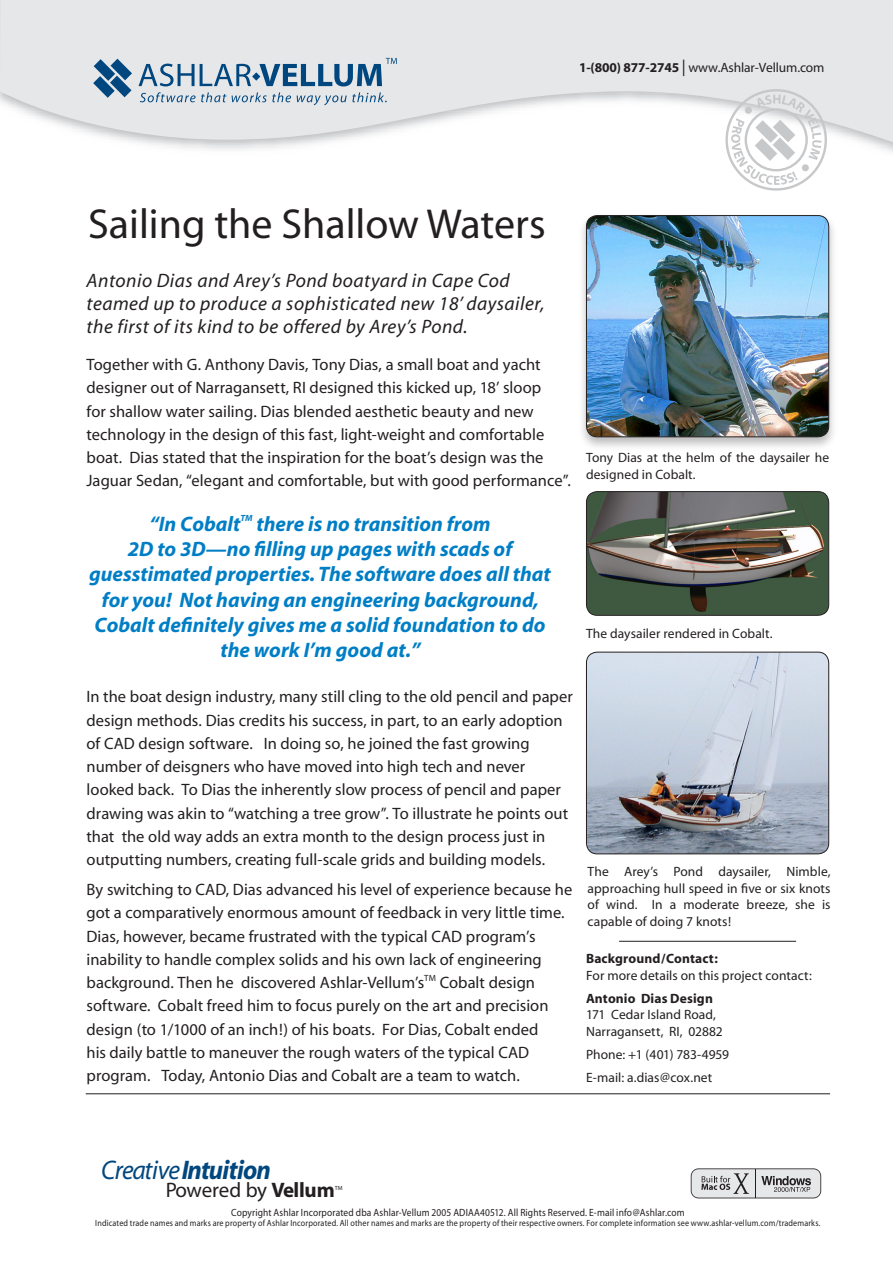
<style>
.page{position:relative;width:893px;height:1263px;background:#fff}
.page>*{position:absolute;margin:0;border:0;box-sizing:border-box;transform-origin:0 0}
.healine{font:42px "Myriad";color:#231f20}
.t1{font:italic 700 27px "Myriad";letter-spacing:-.03em;color:#00477f;scale:.95 1}
.pull_quote{font:italic 700 21px/25.2px "Myriad";color:#007ec5;text-align:center}
.t2{font:21px "Myriad";letter-spacing:-.02em;color:#231f20}
.Romance{font:italic 19.5px/23.2px "Myriad";letter-spacing:.025em;color:#231f20}
.body{font:16.5px/23.2px "Myriad";color:#231f20}
.caption_contact_info{font:13.5px/16.5px "Myriad";letter-spacing:.005em;color:#231f20}
.caption_contact_info-2{font:10.5px "Myriad";letter-spacing:.015em;color:#231f20;scale:.9 1}
.caption_contact_info-3{font:9px "Myriad";letter-spacing:.02em;color:#231f20;scale:.9 1}
.body-2{font:9px "Myriad";color:#231f20}
.pull_quote-2{font:italic 700 9px "Myriad";color:#007ec5}
.t3{font:6px "Myriad";color:#231f20}
.s1{font-weight:700}
.s2{font-size:16.5px}
.s3{font-family:"Myriad Pro"}
.s4{font-weight:400}
</style>
<div class="page">
<svg style="left:0;top:0;width:893px;height:152px;fill:#e6e7e9"></svg>
<svg style="left:725px;top:89px;width:102px;height:102px"></svg>
<div style="left:745px;top:107px;width:7px;height:7px;background:#c7c8ca;border-radius:50%"></div>
<div style="left:802px;top:164px;width:7px;height:7px;background:#c7c8ca;border-radius:50%"></div>
<svg style="left:140px;top:92px;width:151px;height:10px;background:#b4c4d2"></svg>
<svg style="left:297px;top:92px;width:90px;height:13px"></svg>
<svg style="left:93px;top:59px;width:39px;height:39px;background:#6a91b0"></svg>
<svg style="left:139px;top:58px;width:258px;height:28px;background:#9fb6c8"></svg>
<svg style="left:691px;top:1168px;width:130px;height:30px;background:#c2c2c4"></svg>
<div style="left:577px;top:212px;width:261px;height:239px;background:#231f20;opacity:.3"></div>
<img style="left:586px;top:216px;width:243px;height:221px;border-radius:11px">
<div style="left:586px;top:215px;width:243px;height:222px;border:1px solid #231f20;border-radius:11px"></div>
<img style="left:586px;top:492px;width:243px;height:123px;border-radius:11px">
<div style="left:586px;top:491px;width:243px;height:125px;border:1px solid #231f20;border-radius:11px"></div>
<img style="left:586px;top:652px;width:243px;height:202px;border-radius:11px">
<div style="left:586px;top:652px;width:243px;height:202px;border:1px solid #231f20;border-radius:11px"></div>
<hr style="left:619px;top:941px;width:177px;height:1px;background:#231f20">
<hr style="left:86px;top:1093px;width:744px;height:1px;background:#231f20">
<p class="caption_contact_info" style="left:579px;top:60px;width:247px"><span class="s1">1-(800) 877-2745</span> <span class="s2">|</span> www.Ashlar-Vellum.com</p>
<p class="healine" style="left:88px;top:203px;width:459px">Sailing the Shallow Waters</p>
<p class="Romance" style="left:87px;top:269px;width:459px">Antonio Dias and Arey’s Pond boatyard in Cape Cod teamed up to produce a sophisticated new 18’ daysailer, the first of its kind to be offered by Arey’s Pond.</p>
<p class="body" style="left:87px;top:354px;width:486px">Together with G. Anthony Davis, Tony Dias, a small boat and yacht designer out of Narragansett, RI designed this kicked up, 18’ sloop<br>for shallow water sailing. Dias blended aesthetic beauty and new technology in the design of this fast, light-weight and comfortable boat. Dias stated that the inspiration for the boat’s design was the Jaguar Sedan, “elegant and comfortable, but with good performance”.</p>
<p class="pull_quote" style="left:149px;top:512px;width:92px">“In Cobalt</p>
<p class="pull_quote-2" style="left:240px;top:513px;width:14px">TM</p>
<p class="pull_quote" style="left:256px;top:512px;width:236px">there is no transition from</p>
<p class="pull_quote" style="left:89px;top:537px;width:463px">2D to 3D—no filling up pages with scads of guesstimated properties. The software does all that for you! Not having an engineering background, Cobalt definitely gives me a solid foundation to do the work I’m good at.”</p>
<p class="caption_contact_info" style="left:586px;top:450px;width:245px">Tony Dias at the helm of the daysailer he designed in Cobalt.</p>
<p class="caption_contact_info" style="left:586px;top:626px;width:188px">The daysailer rendered in Cobalt.</p>
<p class="body" style="left:87px;top:686px;width:488px">In the boat design industry, many still cling to the old pencil and paper design methods. Dias credits his success, in part, to an early adoption of CAD design software. In doing so, he joined the fast growing number of deisgners who have moved into high tech and never looked back. To Dias the inherently slow process of pencil and paper drawing was akin to “watching a tree grow”. To illustrate he points out that the old way adds an extra month to the design process just in outputting numbers, creating full-scale grids and building models.</p>
<p class="body" style="left:87px;top:879px;width:487px">By switching to CAD, Dias advanced his level of experience because he got a comparatively enormous amount of feedback in very little time.<br>Dias, however, became frustrated with the typical CAD program’s inability to handle complex solids and his own lack of engineering background. Then he discovered Ashlar-Vellum’s</p>
<p class="body-2" style="left:424px;top:973px;width:13px">TM</p>
<p class="body" style="left:87px;top:972px;width:464px;text-indent:353px">Cobalt design software. Cobalt freed him to focus purely on the art and precision design (to 1/1000 of an inch!) of his boats. For Dias, Cobalt ended his daily battle to maneuver the rough waters of the typical CAD program. Today, Antonio Dias and Cobalt are a team to watch.</p>
<p class="caption_contact_info" style="left:588px;top:864px;width:245px;text-align:justify">The Arey’s Pond daysailer, Nimble, approaching hull speed in five or six knots of wind. In a moderate breeze, she is capable of doing 7 knots!</p>
<p class="caption_contact_info" style="left:586px;top:951px;width:227px"><span class="s1">Background/Contact:<br></span>For more details on this project contact:</p>
<p class="caption_contact_info" style="left:586px;top:990px;width:138px"><span class="s1">Antonio Dias Design<br></span>171 Cedar Island Road,<br>Narragansett, RI, 02882</p>
<p class="caption_contact_info" style="left:586px;top:1047px;width:144px"><span class="s3">Phone:</span> +1 (401) 783-4959</p>
<p class="caption_contact_info" style="left:586px;top:1070px;width:128px"><span class="s3">E-mail:</span> a.dias@cox.net</p>
<p class="t1" style="left:101px;top:1156px;width:180px"><span class="s4">Creative</span>Intuition</p>
<p class="t2" style="left:166px;top:1179px;width:171px">Powered by <span class="s1">Vellum</span></p>
<p class="t3" style="left:335px;top:1184px;width:9px">TM</p>
<p class="caption_contact_info-2" style="left:231px;top:1207px;width:505px">Copyright Ashlar Incorporated dba Ashlar-Vellum 2005 ADIAA40512. All Rights Reserved. E-mail info@Ashlar.com</p>
<p class="caption_contact_info-3" style="left:95px;top:1218px;width:807px">Indicated trade names and marks are property of Ashlar Incorporated. All other names and marks are the property of their respective owners. For complete information see www.ashlar-vellum.com/trademarks.</p>
</div>
